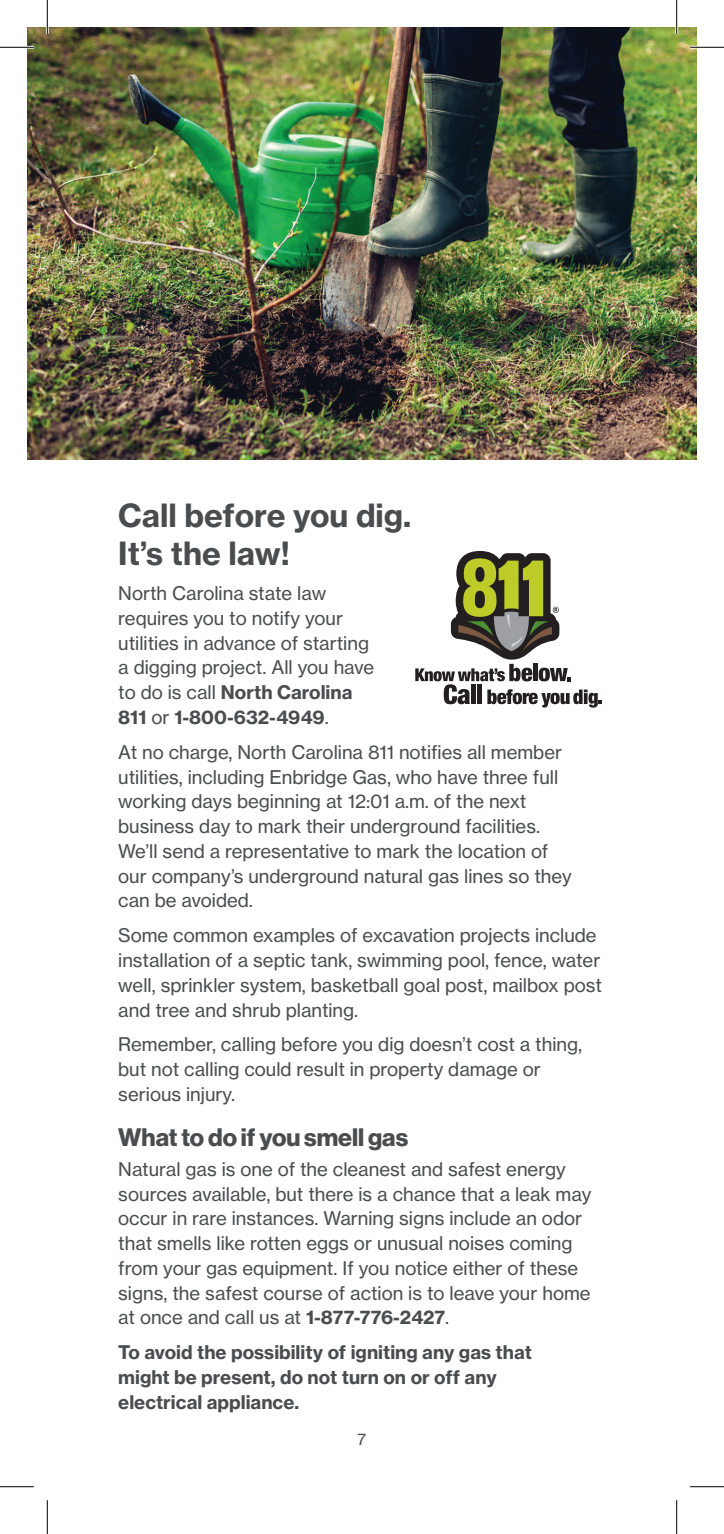
<style>
.page{position:relative;width:724px;height:1534px;background:#fff}
.page>*{position:absolute;margin:0;border:0;box-sizing:border-box;transform-origin:0 0}
.t1{font:31.5px/37.8px "N Haas Grotesk TX Std 75 Bd";color:#4b4c4d}
.t2{font:24.75px "N Haas Grotesk DS Std 75 Bd";color:#4b4c4d}
.t3{font:18.45px/24.8px "N Haas Grotesk TX Std 55 Rg";color:#4b4c4d}
.t4{font:18.45px/24.8px "N Haas Grotesk TX Std 75 Bd";color:#4b4c4d}
.t5{font:15.75px "N Haas Grotesk TX Pro 55 Rg";color:#4b4c4d}
.s1{font-family:"N Haas Grotesk TX Std 55 Rg"}
.s2{font-family:"N Haas Grotesk TX Std 75 Bd"}
</style>
<div class="page">
<img style="left:27px;top:27px;width:669px;height:433px">
<svg style="left:415px;top:551px;width:186px;height:156px"></svg>
<hr style="left:0;top:46px;width:34px;height:3px;background:#fff">
<hr style="left:689px;top:46px;width:34px;height:3px;background:#fff">
<hr style="left:46px;top:0;width:3px;height:34px;background:#fff">
<hr style="left:674px;top:0;width:3px;height:34px;background:#fff">
<hr style="left:0;top:47px;width:34px;height:1px;background:#000">
<hr style="left:689px;top:47px;width:34px;height:1px;background:#000">
<hr style="left:0;top:1485px;width:34px;height:1px;background:#000">
<hr style="left:689px;top:1485px;width:34px;height:1px;background:#000">
<hr style="left:47px;top:0;width:1px;height:34px;background:#000">
<hr style="left:47px;top:1499px;width:1px;height:34px;background:#000">
<hr style="left:675px;top:0;width:1px;height:34px;background:#000">
<hr style="left:675px;top:1499px;width:1px;height:34px;background:#000">
<h1 class="t1" style="left:118px;top:497px;width:294px">Call before you dig.<br>It’s the law!</h1>
<p class="t3" style="left:118px;top:581px;width:257px">North Carolina state law requires you to notify your utilities in advance of starting a digging project. All you have</p>
<p class="t4" style="left:118px;top:680px;width:235px"><span class="s1">to do is call</span> North Carolina<br>811 <span class="s1">or</span> 1-800-632-4949<span class="s1">.</span></p>
<p class="t3" style="left:118px;top:739px;width:454px">At no charge, North Carolina 811 notifies all member utilities, including Enbridge Gas, who have three full working days beginning at 12:01 a.m. of the next business day to mark their underground facilities.<br>We’ll send a representative to mark the location of our company’s underground natural gas lines so they can be avoided.</p>
<p class="t3" style="left:118px;top:923px;width:485px">Some common examples of excavation projects include installation of a septic tank, swimming pool, fence, water well, sprinkler system, basketball goal post, mailbox post and tree and shrub planting.</p>
<p class="t3" style="left:118px;top:1032px;width:465px">Remember, calling before you dig doesn’t cost a thing, but not calling could result in property damage or serious injury.</p>
<h2 class="t2" style="left:118px;top:1122px;width:291px">What to do if you smell gas</h2>
<p class="t3" style="left:118px;top:1156px;width:474px">Natural gas is one of the cleanest and safest energy sources available, but there is a chance that a leak may occur in rare instances. Warning signs include an odor that smells like rotten eggs or unusual noises coming from your gas equipment. If you notice either of these signs, the safest course of action is to leave your home at once and call us at <span class="s2">1-877-776-2427</span>.</p>
<p class="t4" style="left:118px;top:1339px;width:415px">To avoid the possibility of igniting any gas that might be present, do not turn on or off any electrical appliance.</p>
<p class="t5" style="left:357px;top:1429px;width:10px">7</p>
</div>
